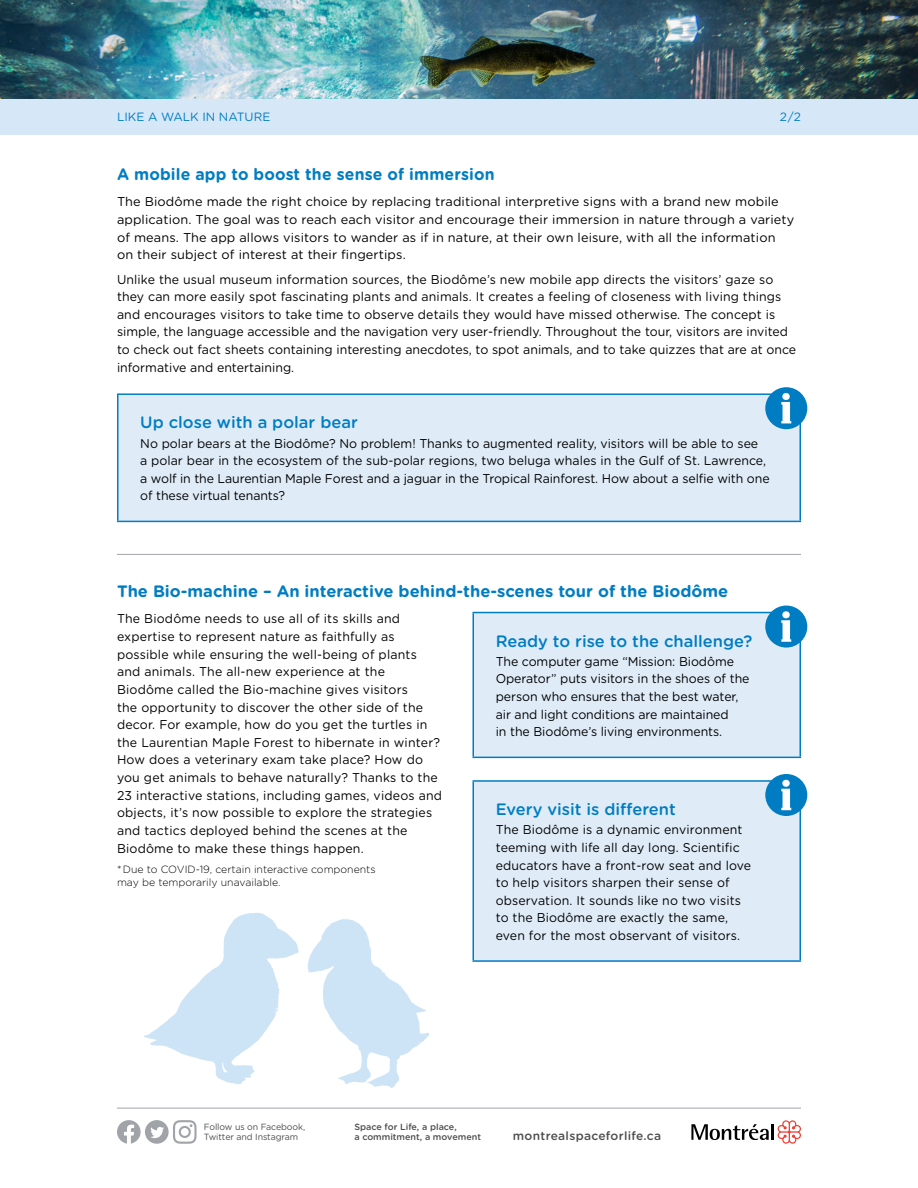
<style>
.page{position:relative;width:918px;height:1188px;background:#fff}
.page>*{position:absolute;margin:0;border:0;box-sizing:border-box;transform-origin:0 0}
.Intertitre_Boite_-_S{font:500 16.5px "Gotham Rounded";color:#007dc2}
.Intertitre{font:700 16.5px "Gotham Rounded";color:#007dc2}
.Intertitre-2{font:700 16.5px "Gotham Rounded";color:#007dc2;scale:.96 1}
.Texte_courant{font:12.75px/17.7px "Gotham Rounded";letter-spacing:.005em;color:#000}
.Texte_courant_2_colo{font:12.75px/17.7px "Gotham Rounded";letter-spacing:.015em;color:#000}
.t1{font:500 12px "Gotham Rounded";letter-spacing:.025em;color:#4d4d4f}
.t2{font:12px "Gotham Rounded";color:#007dc2}
.Texte_info_-_note{font:300 10.5px/13.5px "Gotham Rounded";color:#000}
.t3{font:500 9px/10.5px "Gotham Rounded";color:#4d4d4f}
.t4{font:9px/10.5px "Gotham Rounded";letter-spacing:-.01em;color:#4d4d4f}
</style>
<div class="page">
<svg style="left:691px;top:1124px;width:78px;height:16px"></svg>
<hr style="left:771px;top:1124px;width:3px;height:16px;background:#000">
<svg style="left:778px;top:1120px;width:23px;height:24px"></svg>
<img style="left:0;top:0;width:918px;height:99px">
<div style="left:0;top:99px;width:918px;height:36px;background:#d6e7f7"></div>
<img style="left:144px;top:913px;width:285px;height:175px">
<svg style="left:117px;top:1120px;width:24px;height:24px"></svg>
<svg style="left:173px;top:1120px;width:24px;height:24px"></svg>
<div style="left:145px;top:1120px;width:24px;height:24px;background:#a0a4a8;border-radius:50%"></div>
<svg style="left:150px;top:1127px;width:14px;height:11px"></svg>
<hr style="left:117px;top:1108px;width:684px;height:1px;background:#a0a4a8">
<hr style="left:117px;top:554px;width:684px;height:1px;background:#a0a4a8">
<div style="left:118px;top:394px;width:682px;height:127px;background:#dfecf8"></div>
<hr style="left:117px;top:395px;width:1px;height:126px;background:#007dc2">
<hr style="left:800px;top:395px;width:1px;height:126px;background:#007dc2">
<hr style="left:117px;top:393px;width:684px;height:2px;background:#007dc2">
<hr style="left:117px;top:521px;width:684px;height:1px;background:#007dc2">
<div style="left:473px;top:613px;width:327px;height:144px;background:#dfecf8"></div>
<hr style="left:472px;top:613px;width:2px;height:144px;background:#007dc2">
<hr style="left:800px;top:613px;width:1px;height:144px;background:#007dc2">
<hr style="left:472px;top:612px;width:329px;height:1px;background:#007dc2">
<hr style="left:472px;top:757px;width:329px;height:1px;background:#007dc2">
<div style="left:473px;top:781px;width:327px;height:180px;background:#dfecf8"></div>
<hr style="left:472px;top:782px;width:2px;height:178px;background:#007dc2">
<hr style="left:800px;top:782px;width:1px;height:178px;background:#007dc2">
<hr style="left:472px;top:780px;width:329px;height:2px;background:#007dc2">
<hr style="left:472px;top:960px;width:329px;height:2px;background:#007dc2">
<div style="left:765px;top:387px;width:42px;height:42px;background:#007dc2;border-radius:50%"></div>
<svg style="left:781px;top:402px;width:10px;height:21px"></svg>
<div style="left:782px;top:393px;width:8px;height:7px;background:#fff;border-radius:50%"></div>
<div style="left:765px;top:606px;width:42px;height:42px;background:#007dc2;border-radius:50%"></div>
<svg style="left:781px;top:620px;width:10px;height:22px"></svg>
<div style="left:782px;top:611px;width:8px;height:7px;background:#fff;border-radius:50%"></div>
<div style="left:765px;top:774px;width:42px;height:42px;background:#007dc2;border-radius:50%"></div>
<svg style="left:781px;top:789px;width:10px;height:21px"></svg>
<div style="left:782px;top:780px;width:8px;height:7px;background:#fff;border-radius:50%"></div>
<p class="t2" style="left:117px;top:109px;width:155px">LIKE A WALK IN NATURE</p>
<p class="t2" style="left:780px;top:109px;width:23px">2 /2</p>
<p class="Intertitre-2" style="left:117px;top:162px;width:395px">A mobile app to boost the sense of immersion</p>
<p class="Texte_courant" style="left:117px;top:192px;width:679px">The Biodôme made the right choice by replacing traditional interpretive signs with a brand new mobile application. The goal was to reach each visitor and encourage their immersion in nature through a variety of means. The app allows visitors to wander as if in nature, at their own leisure, with all the information on their subject of interest at their fingertips.</p>
<p class="Texte_courant" style="left:117px;top:270px;width:681px">Unlike the usual museum information sources, the Biodôme’s new mobile app directs the visitors’ gaze so they can more easily spot fascinating plants and animals. It creates a feeling of closeness with living things and encourages visitors to take time to observe details they would have missed otherwise. The concept is simple, the language accessible and the navigation very user-friendly. Throughout the tour, visitors are invited to check out fact sheets containing interesting anecdotes, to spot animals, and to take quizzes that are at once informative and entertaining.</p>
<p class="Intertitre_Boite_-_S" style="left:140px;top:411px;width:219px">Up close with a polar bear</p>
<p class="Texte_courant" style="left:140px;top:434px;width:631px">No polar bears at the Biodôme? No problem! Thanks to augmented reality, visitors will be able to see<br>a polar bear in the ecosystem of the sub-polar regions, two beluga whales in the Gulf of St. Lawrence, a wolf in the Laurentian Maple Forest and a jaguar in the Tropical Rainforest. How about a selfie with one of these virtual tenants?</p>
<p class="Intertitre" style="left:117px;top:579px;width:613px">The Bio-machine – An interactive behind-the-scenes tour of the Biodôme</p>
<p class="Texte_courant_2_colo" style="left:117px;top:609px;width:327px">The Biodôme needs to use all of its skills and expertise to represent nature as faithfully as possible while ensuring the well-being of plants and animals. The all-new experience at the Biodôme called the Bio-machine gives visitors<br>the opportunity to discover the other side of the decor. For example, how do you get the turtles in the Laurentian Maple Forest to hibernate in winter?<br>How does a veterinary exam take place? How do you get animals to behave naturally? Thanks to the 23 interactive stations, including games, videos and objects, it’s now possible to explore the strategies and tactics deployed behind the scenes at the Biodôme to make these things happen.</p>
<p class="Texte_info_-_note" style="left:117px;top:862px;width:260px">* Due to COVID-19, certain interactive components may be temporarily unavailable.</p>
<p class="Intertitre_Boite_-_S" style="left:496px;top:629px;width:258px">Ready to rise to the challenge?</p>
<p class="Texte_courant" style="left:496px;top:652px;width:255px">The computer game “Mission: Biodôme Operator” puts visitors in the shoes of the person who ensures that the best water, air and light conditions are maintained<br>in the Biodôme’s living environments.</p>
<p class="Intertitre_Boite_-_S" style="left:496px;top:798px;width:182px">Every visit is different</p>
<p class="Texte_courant" style="left:496px;top:820px;width:257px">The Biodôme is a dynamic environment teeming with life all day long. Scientific educators have a front-row seat and love to help visitors sharpen their sense of observation. It sounds like no two visits to the Biodôme are exactly the same, even for the most observant of visitors.</p>
<p class="t4" style="left:204px;top:1121px;width:103px">Follow us on Facebook,<br>Twitter and Instagram</p>
<p class="t3" style="left:354px;top:1121px;width:128px">Space for Life, a place,<br>a commitment, a movement</p>
<p class="t1" style="left:513px;top:1127px;width:150px">montrealspaceforlife.ca</p>
</div>
